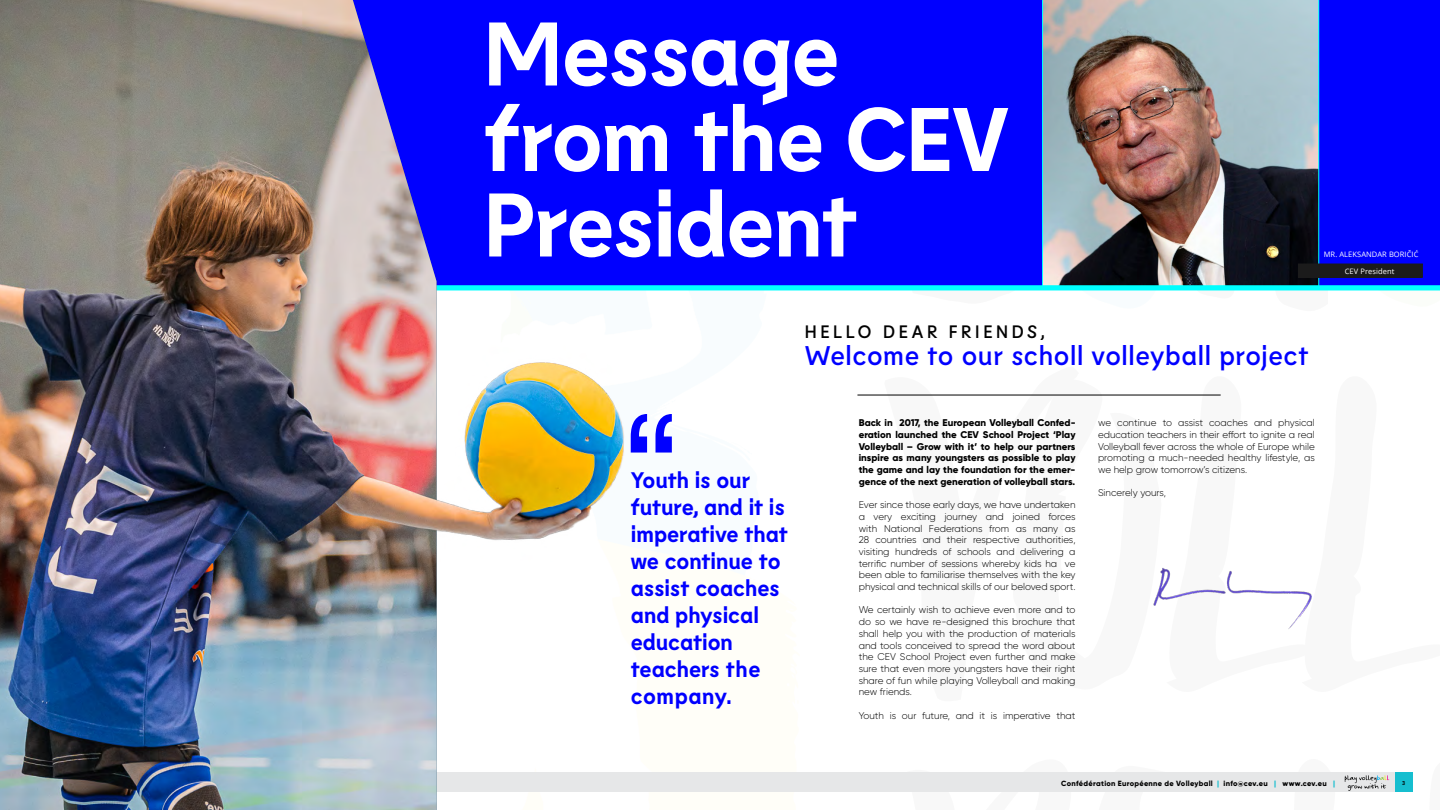
<style>
.page{position:relative;width:1440px;height:810px;background:#fff}
.page>*{position:absolute;margin:0;border:0;box-sizing:border-box;transform-origin:0 0}
.t1{font:700 90px/85.5px "Lemur";letter-spacing:-.015em;color:#fff}
.t2{font:500 27px "Lemur";letter-spacing:.02em;color:#00f}
.t3{font:700 22.5px/27px "Lemur";letter-spacing:-.005em;color:#00f}
.t4{font:500 18px "Lemur";letter-spacing:.2em;color:#000}
.t5{font:300 9.75px/11.7px "Gilroy";color:#000;text-align:justify}
.t6{font:800 9.75px/11.7px "Gilroy";color:#000;text-align:justify}
.t7{font:800 7.5px "Gilroy";letter-spacing:.035em;color:#000}
.t8{font:7.5px/16.5px "Open Sans";letter-spacing:.01em;color:#fff;text-align:center}
.t9{font:700 5.62px "Lemur";color:#000}
.s1{color:#16becf}
</style>
<div class="page">
<svg style="left:907px;top:772px;width:164px;height:1px"></svg>
<svg style="left:1083px;top:772px;width:167px;height:1px"></svg>
<div style="left:0;top:773px;width:1394px;height:19px;background:#e6e7e8"></div>
<svg style="left:1260px;top:772px;width:153px;height:20px"></svg>
<svg style="left:744px;top:0;width:696px;height:291px"></svg>
<div style="left:1320px;top:244px;width:102px;height:20px;background:#00f"></div>
<div style="left:1298px;top:264px;width:124px;height:13px;background:#1b1b1b"></div>
<div style="left:1298px;top:264px;width:125px;height:14px;border:1px solid #1b1b1b"></div>
<hr style="left:857px;top:395px;width:364px;height:1px;background:#000">
<img style="left:1153px;top:568px;width:159px;height:61px">
<img style="left:0;top:0;width:744px;height:810px">
<svg style="left:631px;top:414px;width:41px;height:39px"></svg>
<h1 class="t1" style="left:484px;top:9px;width:528px">Message from the CEV<br>President</h1>
<p class="t8" style="left:1324px;top:246px;width:96px">MR. ALEKSANDAR BORIČIĆ<br>CEV President</p>
<h3 class="t4" style="left:805px;top:320px;width:241px">HELLO DEAR FRIENDS,</h3>
<h2 class="t2" style="left:805px;top:338px;width:506px">Welcome to our scholl volleyball project</h2>
<h3 class="t3" style="left:631px;top:466px;width:159px">Youth is our future, and it is imperative that we continue to assist coaches and physical education teachers the company.</h3>
<p class="t6" style="left:859px;top:417px;width:218px">Back in 2017, the European Volleyball Confed&shy;eration launched the CEV School Project ‘Play Volleyball – Grow with it’ to help our partners inspire as many youngsters as possible to play the game and lay the foundation for the emer&shy;gence of the next generation of volleyball stars.</p>
<p class="t5" style="left:859px;top:499px;width:218px">Ever since those early days, we have undertaken a very exciting journey and joined forces with National Federations from as many as 28 countries and their respective authorities, visiting hundreds of schools and delivering a terrific number of sessions whereby kids ha ve been able to familiarise themselves with the key physical and technical skills of our beloved sport.</p>
<p class="t5" style="left:859px;top:604px;width:218px">We certainly wish to achieve even more and to do so we have re-designed this brochure that shall help you with the production of materials and tools conceived to spread the word about the CEV School Project even further and make sure that even more youngsters have their right share of fun while playing Volleyball and making new friends.</p>
<p class="t5" style="left:859px;top:709px;width:218px">Youth is our future, and it is imperative that</p>
<p class="t5" style="left:1098px;top:417px;width:218px">we continue to assist coaches and physical education teachers in their effort to ignite a real Volleyball fever across the whole of Europe while promoting a much-needed healthy lifestyle, as we help grow tomorrow’s citizens.</p>
<p class="t5" style="left:1098px;top:487px;width:70px">Sincerely yours,</p>
<p class="t7" style="left:1061px;top:778px;width:275px">Confédération Européenne de Volleyball <span class="s1">|</span> info@cev.eu <span class="s1">|</span> www.cev.eu <span class="s1">|</span></p>
<p class="t9" style="left:1402px;top:779px;width:5px">3</p>
</div>
